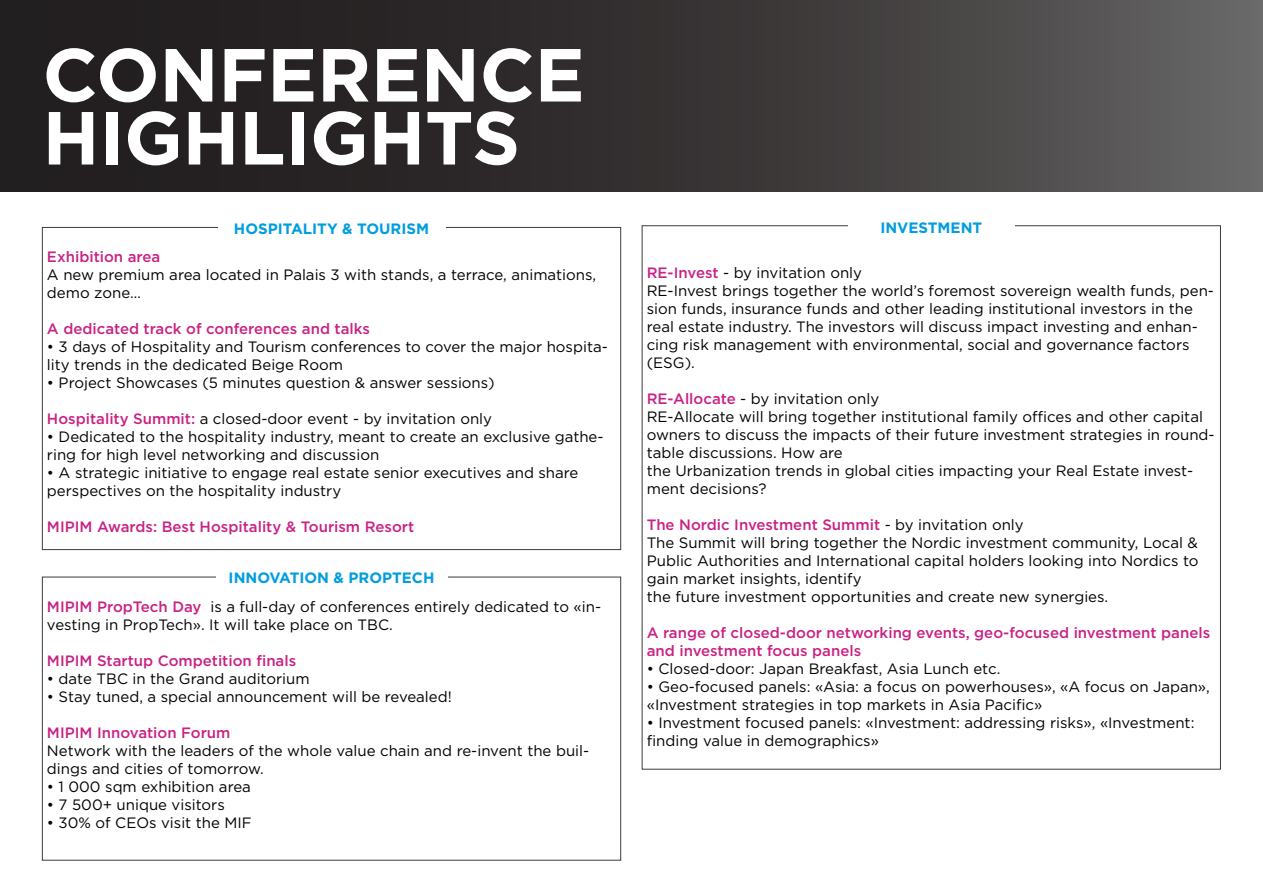
<style>
.page{position:relative;width:1263px;height:893px;background:#fff}
.page>*{position:absolute;margin:0;border:0;box-sizing:border-box;transform-origin:0 0}
.t1{font:700 75px/63px "Gotham";letter-spacing:-.005em;color:#fff}
.t2{font:15px/18px "Gotham";color:#000}
.t3{font:500 15px/18px "Gotham";color:#c82285}
.t4{font:700 15px "Gotham";color:#009ddf}
.s1{font-weight:500;color:#c82285}
</style>
<div class="page">
<div style="left:0;top:0;width:1263px;height:191px;background:linear-gradient(to right,#161113,#5d5b5b)"></div>
<h1 class="t1" style="left:43px;top:43px;width:544px">CONFERENCE<br>HIGHLIGHTS</h1>
<p class="t4" style="left:234px;top:218px;width:197px">HOSPITALITY &amp; TOURISM</p>
<p class="t3" style="left:47px;top:248px;width:115px">Exhibition area</p>
<p class="t2" style="left:47px;top:265px;width:551px">A new premium area located in Palais 3 with stands, a terrace, animations, demo zone…</p>
<p class="t3" style="left:47px;top:320px;width:325px">A dedicated track of conferences and talks</p>
<p class="t2" style="left:47px;top:337px;width:562px">• 3 days of Hospitality and Tourism conferences to cover the major hospita&shy;lity trends in the dedicated Beige Room</p>
<p class="t2" style="left:47px;top:373px;width:449px">• Project Showcases (5 minutes question &amp; answer sessions)</p>
<p class="t2" style="left:47px;top:409px;width:447px"><span class="s1">Hospitality Summit:</span> a closed-door event - by invitation only</p>
<p class="t2" style="left:47px;top:427px;width:558px">• Dedicated to the hospitality industry, meant to create an exclusive gathe&shy;ring for high level networking and discussion</p>
<p class="t2" style="left:47px;top:463px;width:533px">• A strategic initiative to engage real estate senior executives and share perspectives on the hospitality industry</p>
<p class="t3" style="left:47px;top:518px;width:369px">MIPIM Awards: Best Hospitality &amp; Tourism Resort</p>
<p class="t4" style="left:229px;top:568px;width:207px">INNOVATION &amp; PROPTECH</p>
<p class="t2" style="left:47px;top:597px;width:556px"><span class="s1">MIPIM PropTech Day</span> is a full-day of conferences entirely dedicated to «in&shy;vesting in PropTech». It will take place on TBC.</p>
<p class="t3" style="left:47px;top:651px;width:251px">MIPIM Startup Competition finals</p>
<p class="t2" style="left:47px;top:669px;width:264px">• date TBC in the Grand auditorium</p>
<p class="t2" style="left:47px;top:687px;width:406px">• Stay tuned, a special announcement will be revealed!</p>
<p class="t3" style="left:47px;top:723px;width:185px">MIPIM Innovation Forum</p>
<p class="t2" style="left:47px;top:741px;width:544px">Network with the leaders of the whole value chain and re-invent the buil&shy;dings and cities of tomorrow.</p>
<p class="t2" style="left:47px;top:777px;width:205px">• 1 000 sqm exhibition area</p>
<p class="t2" style="left:47px;top:795px;width:179px">• 7 500+ unique visitors</p>
<p class="t2" style="left:47px;top:813px;width:206px">• 30% of CEOs visit the MIF</p>
<p class="t4" style="left:880px;top:218px;width:103px">INVESTMENT</p>
<p class="t2" style="left:647px;top:264px;width:569px"><span class="s1">RE-Invest</span> - by invitation only<br>RE-Invest brings together the world’s foremost sovereign wealth funds, pen&shy;sion funds, insurance funds and other leading institutional investors in the real estate industry. The investors will discuss impact investing and enhan&shy;cing risk management with environmental, social and governance factors (ESG).</p>
<p class="t2" style="left:647px;top:390px;width:569px"><span class="s1">RE-Allocate</span> - by invitation only<br>RE-Allocate will bring together institutional family offices and other capital owners to discuss the impacts of their future investment strategies in round&shy;table discussions. How are<br>the Urbanization trends in global cities impacting your Real Estate invest&shy;ment decisions?</p>
<p class="t2" style="left:647px;top:516px;width:553px"><span class="s1">The Nordic Investment Summit</span> - by invitation only<br>The Summit will bring together the Nordic investment community, Local &amp; Public Authorities and International capital holders looking into Nordics to gain market insights, identify<br>the future investment opportunities and create new synergies.</p>
<p class="t3" style="left:647px;top:624px;width:565px">A range of closed-door networking events, geo-focused investment panels and investment focus panels</p>
<p class="t2" style="left:647px;top:660px;width:355px">• Closed-door: Japan Breakfast, Asia Lunch etc.</p>
<p class="t2" style="left:647px;top:678px;width:565px">• Geo-focused panels: «Asia: a focus on powerhouses», «A focus on Japan», «Investment strategies in top markets in Asia Pacific»</p>
<p class="t2" style="left:647px;top:714px;width:549px">• Investment focused panels: «Investment: addressing risks», «Investment: finding value in demographics»</p>
</div>
